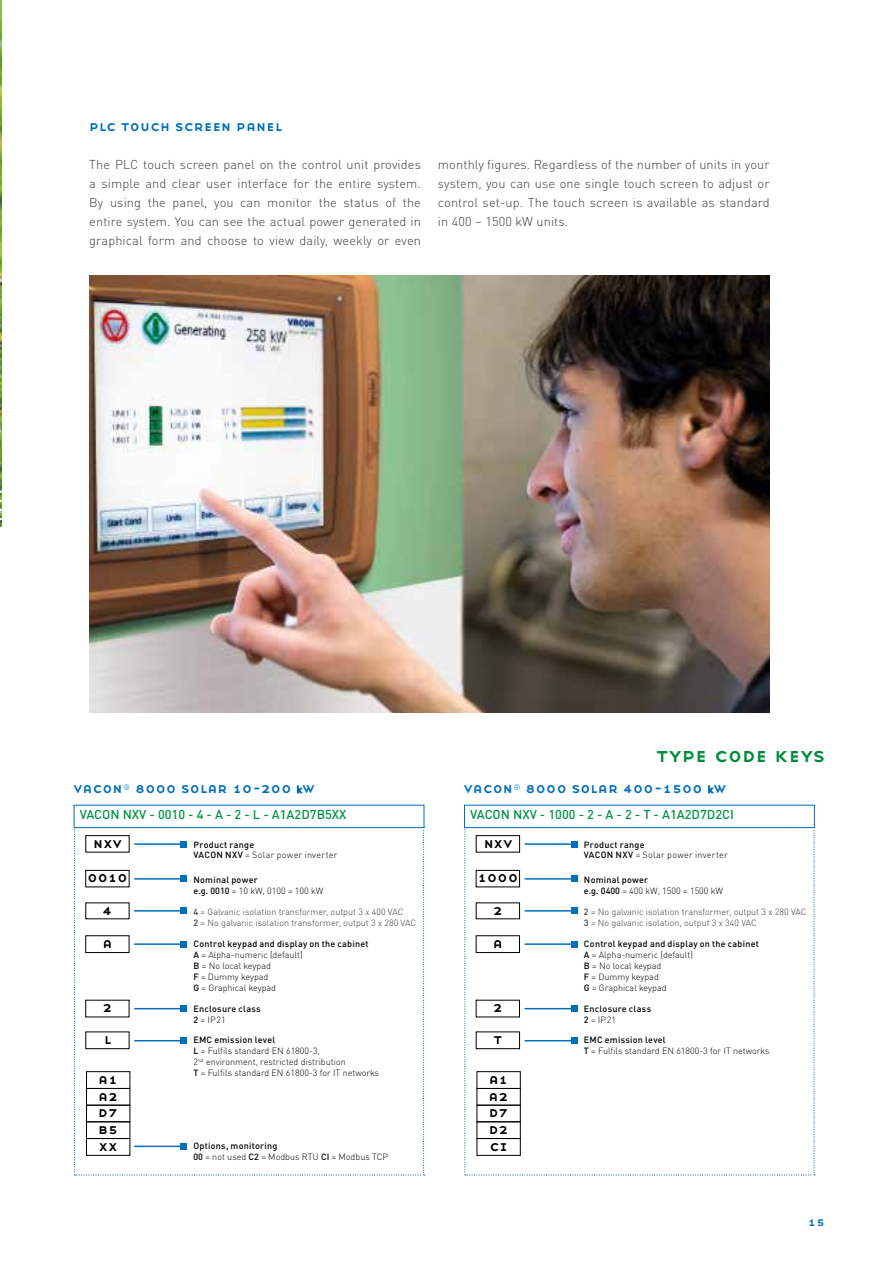
<style>
.page{position:relative;width:893px;height:1263px;background:#fff}
.page>*{position:absolute;margin:0;border:0;box-sizing:border-box;transform-origin:0 0}
.t1{font:21px "Base Nine SC";letter-spacing:.005em;color:#008c3c}
.t2{font:15px "Base Nine SC";letter-spacing:.01em;color:#006fb9}
.t3{font:15px/16.6px "Base Nine SC";color:#000}
.t4{font:300 12.75px/19.2px "DIN Pro";letter-spacing:.01em;color:#3c3c3b;text-align:justify}
.t5{font:500 12.75px "DIN Pro";color:#009448}
.t6{font:12.75px "Base Nine SC";color:#006fb9}
.t7{font:300 9px/10.8px "DIN Pro";color:#000}
.t8{font:500 9px/10.8px "DIN Pro";letter-spacing:.03em;color:#000}
.t9{font:300 9px/11.1px "DIN Pro";color:#3c3c3b}
.s1{font-family:"Base Nine";font-size:9px}
.s2{font-weight:300}
.s3{font-weight:500}
</style>
<div class="page">
<img style="left:0;top:0;width:1px;height:362px">
<img style="left:89px;top:275px;width:681px;height:438px">
<svg style="left:74px;top:827px;width:351px;height:348px"></svg>
<div style="left:85px;top:870px;width:45px;height:17px;border:1px solid #000"></div>
<div style="left:85px;top:835px;width:45px;height:17px;border:1px solid #000"></div>
<div style="left:85px;top:935px;width:44px;height:18px;border:1px solid #000"></div>
<div style="left:85px;top:1031px;width:45px;height:18px;border:1px solid #000"></div>
<div style="left:86px;top:1071px;width:44px;height:18px;border:1px solid #000"></div>
<div style="left:86px;top:1105px;width:44px;height:17px;border:1px solid #000"></div>
<div style="left:86px;top:1121px;width:44px;height:18px;border:1px solid #000"></div>
<div style="left:86px;top:1138px;width:44px;height:18px;border:1px solid #000"></div>
<div style="left:74px;top:805px;width:350px;height:23px;background:#fff;border:1px solid #006fb9"></div>
<svg style="left:464px;top:828px;width:351px;height:347px"></svg>
<div style="left:476px;top:870px;width:44px;height:17px;border:1px solid #000"></div>
<div style="left:476px;top:835px;width:44px;height:17px;border:1px solid #000"></div>
<div style="left:476px;top:935px;width:44px;height:18px;border:1px solid #000"></div>
<div style="left:476px;top:1031px;width:44px;height:18px;border:1px solid #000"></div>
<div style="left:477px;top:1071px;width:44px;height:18px;border:1px solid #000"></div>
<div style="left:477px;top:1105px;width:44px;height:17px;border:1px solid #000"></div>
<div style="left:477px;top:1121px;width:44px;height:18px;border:1px solid #000"></div>
<div style="left:477px;top:1138px;width:44px;height:18px;border:1px solid #000"></div>
<div style="left:464px;top:805px;width:351px;height:23px;background:#fff;border:1px solid #006fb9"></div>
<svg style="left:297px;top:785px;width:6px;height:9px"></svg>
<svg style="left:708px;top:785px;width:7px;height:9px"></svg>
<h2 class="t2" style="left:89px;top:115px;width:194px">plc touch screen panel</h2>
<p class="t4" style="left:89px;top:153px;width:333px">The PLC touch screen panel on the control unit provides a simple and clear user interface for the entire system.<br>By using the panel, you can monitor the status of the entire system. You can see the actual power generated in graphical form and choose to view daily, weekly or even</p>
<h3 class="t4" style="left:438px;top:153px;width:333px">monthly figures. Regardless of the number of units in your system, you can use one single touch screen to adjust or control set-up. The touch screen is available as standard in 400 – 1500 kW units.</h3>
<h1 class="t1" style="left:656px;top:740px;width:170px">type code keys</h1>
<h2 class="t2" style="left:74px;top:777px;width:242px">vacon<sup>®</sup> 8000 solar 10-200 <span class="s1">k</span>w</h2>
<h2 class="t2" style="left:464px;top:777px;width:263px">vacon<sup>®</sup> 8000 solar 400-1500 <span class="s1">k</span>w</h2>
<h3 class="t5" style="left:80px;top:804px;width:268px">VACON NXV - 0010 - 4 - A - 2 - L - A1A2D7B5XX</h3>
<h3 class="t5" style="left:470px;top:804px;width:265px">VACON NXV - 1000 - 2 - A - 2 - T - A1A2D7D2CI</h3>
<h2 class="t3" style="left:93px;top:834px;width:30px">nxv</h2>
<h2 class="t3" style="left:87px;top:869px;width:42px">0010</h2>
<h2 class="t3" style="left:102px;top:893px;width:12px;line-height:32.8px">4 a</h2>
<h2 class="t3" style="left:102px;top:991px;width:12px;line-height:31.7px">2 l</h2>
<h2 class="t3" style="left:98px;top:1070px;width:21px">a1</h2>
<h2 class="t3" style="left:98px;top:1103px;width:21px;text-align:justify">d7 b5 xx</h2>
<h2 class="t3" style="left:98px;top:1087px;width:21px">a2</h2>
<p class="t8" style="left:193px;top:838px;width:145px">Product range<br>VACON NXV <span class="s2">= Solar power inverter</span></p>
<p class="t8" style="left:193px;top:873px;width:131px">Nominal power<br>e.g. 0010 <span class="s2">= 10 kW, 0100 = 100 kW</span></p>
<p class="t9" style="left:193px;top:905px;width:224px"><span class="s3">4</span> = Galvanic isolation transformer, output 3 x 400 VAC<br><span class="s3">2</span> = No galvanic isolation transformer, output 3 x 280 VAC</p>
<p class="t7" style="left:193px;top:938px;width:176px"><span class="s3">Control keypad and display on the cabinet<br>A</span> = Alpha-numeric (default)<br><span class="s3">B</span> = No local keypad<br><span class="s3">F</span> = Dummy keypad<br><span class="s3">G</span> = Graphical keypad</p>
<p class="t8" style="left:193px;top:1002px;width:69px">Enclosure class<br>2 <span class="s2">= IP21</span></p>
<p class="t7" style="left:193px;top:1034px;width:187px"><span class="s3">EMC emission level<br>L</span> = Fulfils standard EN 61800-3,<br>2<sup>nd</sup> environment, restricted distribution<br><span class="s3">T</span> = Fulfils standard EN 61800-3 for IT networks</p>
<p class="t7" style="left:193px;top:1140px;width:196px"><span class="s3">Options, monitoring<br>00</span> = not used <span class="s3">C2</span> = Modbus RTU <span class="s3">CI</span> = Modbus TCP</p>
<h2 class="t3" style="left:484px;top:834px;width:30px">nxv</h2>
<h2 class="t3" style="left:478px;top:869px;width:42px">1000</h2>
<h2 class="t3" style="left:493px;top:893px;width:12px;line-height:32.8px">2 a</h2>
<h2 class="t3" style="left:493px;top:991px;width:12px;line-height:31.7px">2 t</h2>
<h2 class="t3" style="left:489px;top:1070px;width:21px">a1</h2>
<h2 class="t3" style="left:489px;top:1103px;width:21px;text-align:justify">d7 d2 ci</h2>
<h2 class="t3" style="left:489px;top:1087px;width:21px">a2</h2>
<p class="t8" style="left:584px;top:838px;width:145px">Product range<br>VACON NXV <span class="s2">= Solar power inverter</span></p>
<p class="t8" style="left:584px;top:873px;width:141px">Nominal power<br>e.g. 0400 <span class="s2">= 400 kW, 1500 = 1500 kW</span></p>
<p class="t9" style="left:584px;top:905px;width:224px"><span class="s3">2</span> = No galvanic isolation transformer, output 3 x 280 VAC<br><span class="s3">3</span> = No galvanic isolation, output 3 x 340 VAC</p>
<p class="t7" style="left:584px;top:938px;width:176px"><span class="s3">Control keypad and display on the cabinet<br>A</span> = Alpha-numeric (default)<br><span class="s3">B</span> = No local keypad<br><span class="s3">F</span> = Dummy keypad<br><span class="s3">G</span> = Graphical keypad</p>
<p class="t8" style="left:584px;top:1002px;width:69px">Enclosure class<br>2 <span class="s2">= IP21</span></p>
<p class="t7" style="left:584px;top:1034px;width:187px"><span class="s3">EMC emission level<br>T</span> = Fulfils standard EN 61800-3 for IT networks</p>
<h3 class="t6" style="left:808px;top:1213px;width:19px">15</h3>
</div>
